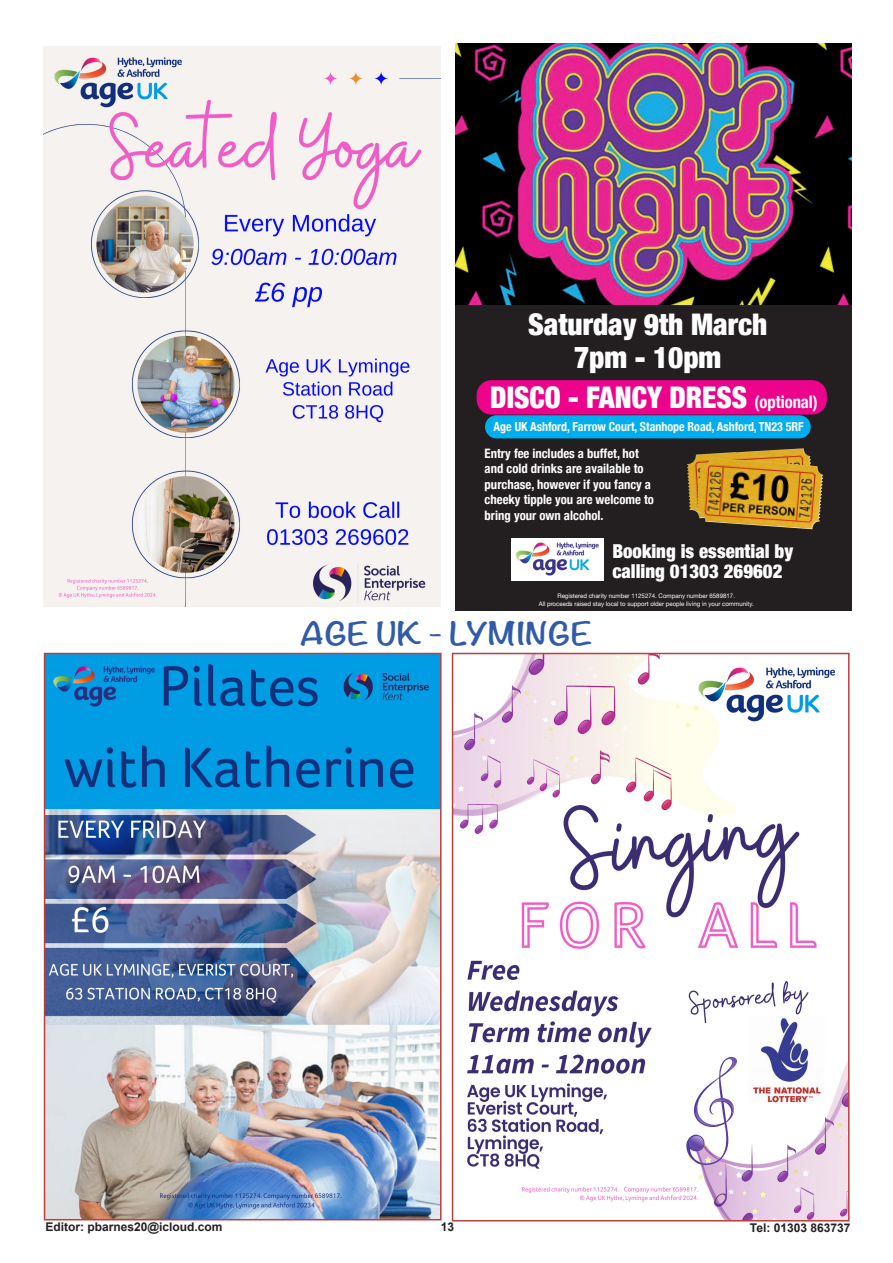
<style>
.page{position:relative;width:893px;height:1263px;background:#fff}
.page>*{position:absolute;margin:0;border:0;box-sizing:border-box;transform-origin:0 0}
.t1{font:900 condensed 29.85px "Helvetica Neue";color:#fff;scale:.96 1}
.t2{font:900 condensed 29.85px/32.8px "Helvetica Neue";color:#fff;text-align:center}
.t3{font:700 28.05px "Noteworthy";color:#305ba9;scale:1.18 1}
.t4{font:900 condensed 19.2px/20.4px "Helvetica Neue";color:#fff}
.t5{font:700 condensed 13.05px/15.6px "Helvetica Neue";color:#fff}
.t6{font:700 condensed 12.45px "Helvetica Neue";color:#fff;scale:.96 1}
.t7{font:700 12px "Arial";color:#231f20}
.t8{font:6.3px/7.5px "Helvetica Neue";color:#fff;text-align:center}
.s1{font-weight:700;font-size:17.25px}
</style>
<div class="page">
<img style="left:47px;top:656px;width:392px;height:561px">
<div style="left:44px;top:653px;width:398px;height:567px;border:2px solid #bc3e3d"></div>
<img style="left:455px;top:656px;width:391px;height:562px">
<div style="left:452px;top:653px;width:397px;height:568px;border:2px solid #bc3e3d"></div>
<div style="left:455px;top:43px;width:396px;height:568px;background:#231f20"></div>
<div style="left:477px;top:380px;width:350px;height:35px;background:#ed028c;border-radius:15px"></div>
<div style="left:511px;top:538px;width:93px;height:43px;background:#fff"></div>
<img style="left:516px;top:542px;width:82px;height:34px">
<img style="left:687px;top:451px;width:124px;height:61px">
<img style="left:696px;top:458px;width:124px;height:71px">
<div style="left:485px;top:415px;width:326px;height:23px;background:#00aeef;border-radius:11px"></div>
<img style="left:455px;top:43px;width:396px;height:262px">
<img style="left:44px;top:46px;width:396px;height:561px">
<p class="t2" style="left:528px;top:306px;width:241px">Saturday 9th March<br>7pm - 10pm</p>
<p class="t1" style="left:490px;top:373px;width:343px">DISCO - FANCY DRESS <span class="s1">(optional)</span></p>
<p class="t6" style="left:494px;top:416px;width:325px">Age UK Ashford, Farrow Court, Stanhope Road, Ashford, TN23 5RF</p>
<p class="t5" style="left:485px;top:444px;width:171px">Entry fee includes a buffet, hot and cold drinks are available to purchase, however if you fancy a cheeky tipple you are welcome to bring your own alcohol.</p>
<p class="t4" style="left:612px;top:539px;width:182px">Booking is essential by calling 01303 269602</p>
<p class="t8" style="left:539px;top:592px;width:217px">Registered charity number 1125274. Company number 6589817.<br>All proceeds raised stay local to support older people living in your community.</p>
<p class="t3" style="left:300px;top:609px;width:250px">AGE UK - LYMINGE</p>
<p class="t7" style="left:45px;top:1219px;width:179px">Editor: pbarnes20@icloud.com</p>
<p class="t7" style="left:441px;top:1219px;width:15px">13</p>
<p class="t7" style="left:750px;top:1220px;width:102px">Tel: 01303 863737</p>
</div>
